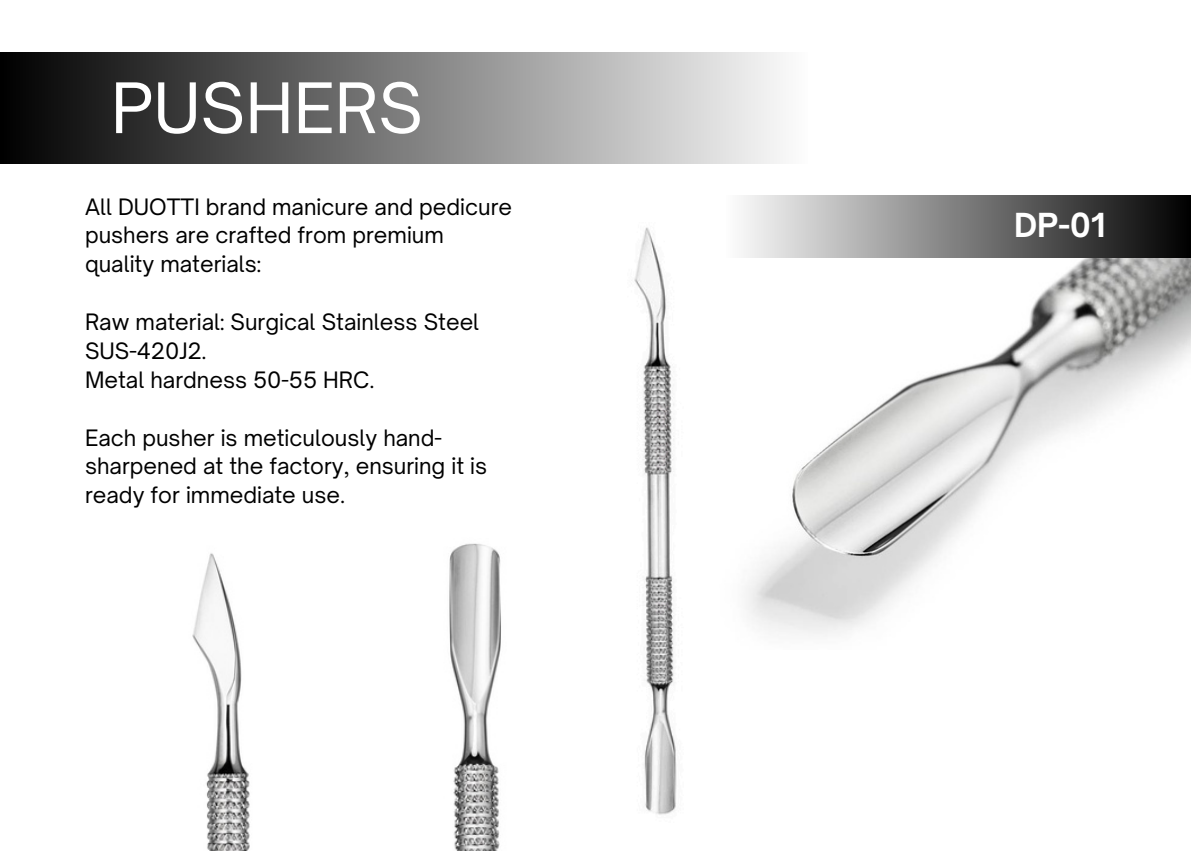
<style>
.page{position:relative;width:1191px;height:851px;background:#fff}
.page>*{position:absolute;margin:0;border:0;box-sizing:border-box;transform-origin:0 0}
.t1{font:66.4px "Open Sauce One";color:#fff}
.t2{font:700 31.6px "Open Sauce One";color:#fff}
.t3{font:21.6px/28.8px "Open Sauce One";color:#000}
</style>
<div class="page">
<div style="left:0;top:53px;width:808px;height:110px;background:linear-gradient(to right,#000,#fdfdfd)"></div>
<div style="left:726px;top:195px;width:465px;height:63px;background:linear-gradient(to right,#fdfdfd,#000)"></div>
<img style="left:634px;top:227px;width:43px;height:588px">
<img style="left:746px;top:259px;width:445px;height:377px">
<img style="left:449px;top:543px;width:52px;height:307px">
<img style="left:192px;top:553px;width:58px;height:297px">
<p class="t1" style="left:111px;top:67px;width:314px">PUSHERS</p>
<p class="t3" style="left:85px;top:192px;width:429px">All DUOTTI brand manicure and pedicure pushers are crafted from premium quality materials:</p>
<p class="t3" style="left:85px;top:307px;width:396px">Raw material: Surgical Stainless Steel<br>SUS-420J2.</p>
<p class="t3" style="left:85px;top:365px;width:291px">Metal hardness 50-55 HRC.</p>
<p class="t3" style="left:85px;top:423px;width:404px">Each pusher is meticulously hand&shy;sharpened at the factory, ensuring it is ready for immediate use.</p>
<p class="t2" style="left:1014px;top:205px;width:93px">DP-01</p>
</div>
